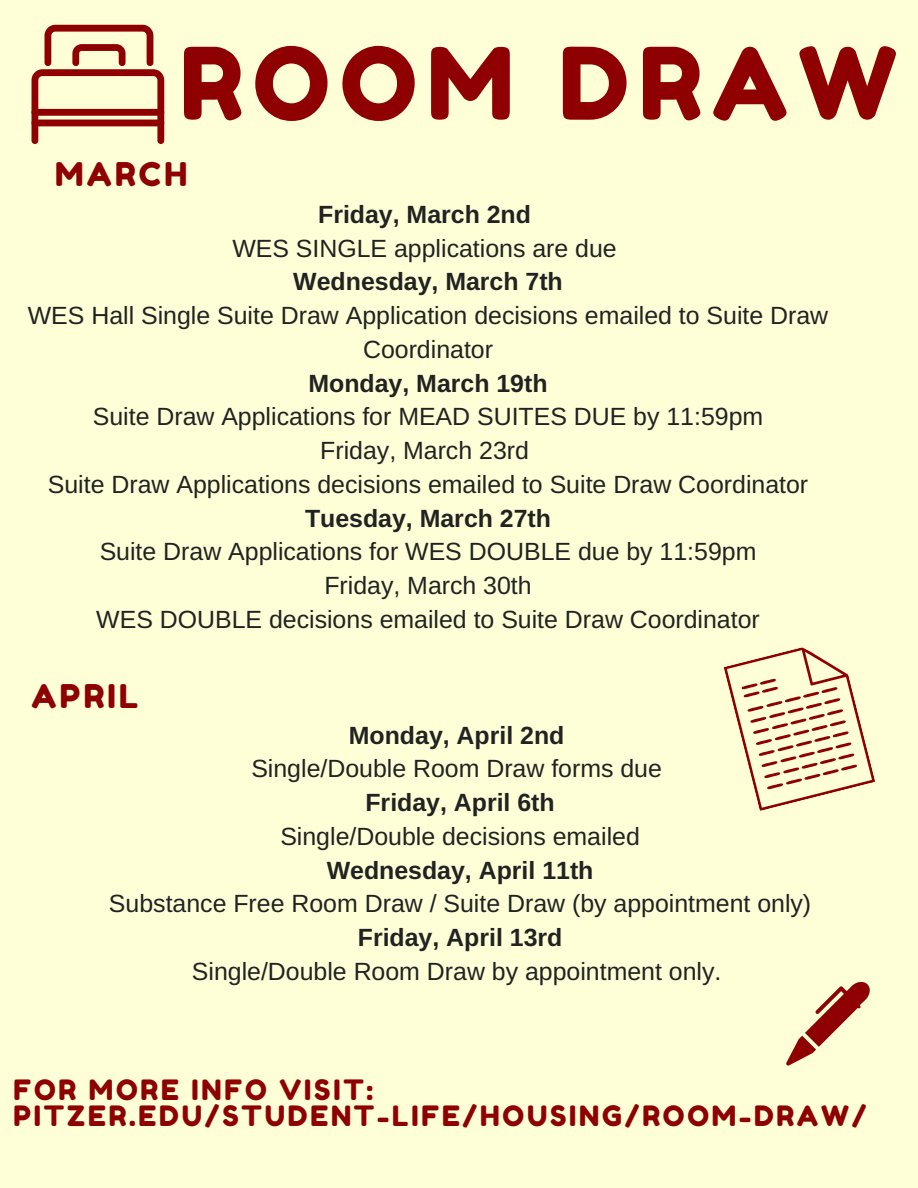
<style>
.page{position:relative;width:918px;height:1188px;background:#feffd7}
.page>*{position:absolute;margin:0;border:0;box-sizing:border-box;transform-origin:0 0}
.t1{font:99.6px "Fredoka One";letter-spacing:.1em;color:#8e0002}
.t2{font:32.7px "Fredoka One";letter-spacing:.1em;color:#8e0002}
.t3{font:28.05px/25.8px "Fredoka One";letter-spacing:.1em;color:#8e0002}
.t4{font:24.9px/33.8px "Arimo";color:#222;text-align:center}
.t5{font:700 24.9px "Arimo";color:#222}
</style>
<div class="page">
<svg style="left:32px;top:25px;width:132px;height:119px"></svg>
<svg style="left:786px;top:981px;width:84px;height:85px"></svg>
<svg style="left:724px;top:647px;width:151px;height:164px"></svg>
<h1 class="t1" style="left:180px;top:23px;width:719px">ROOM DRAW</h1>
<h2 class="t2" style="left:55px;top:154px;width:134px">MARCH</h2>
<p class="t5" style="left:318px;top:200px;width:214px">Friday, March 2nd</p>
<p class="t4" style="left:232px;top:231px;width:386px">WES SINGLE applications are due</p>
<p class="t5" style="left:293px;top:268px;width:271px">Wednesday, March 7th</p>
<p class="t4" style="left:28px;top:298px;width:802px">WES Hall Single Suite Draw Application decisions emailed to Suite Draw<br>Coordinator</p>
<p class="t5" style="left:309px;top:369px;width:241px">Monday, March 19th</p>
<p class="t4" style="left:48px;top:400px;width:762px">Suite Draw Applications for MEAD SUITES DUE by 11:59pm<br>Friday, March 23rd<br>Suite Draw Applications decisions emailed to Suite Draw Coordinator</p>
<p class="t5" style="left:305px;top:504px;width:248px">Tuesday, March 27th</p>
<p class="t4" style="left:96px;top:535px;width:665px">Suite Draw Applications for WES DOUBLE due by 11:59pm<br>Friday, March 30th<br>WES DOUBLE decisions emailed to Suite Draw Coordinator</p>
<h2 class="t2" style="left:32px;top:676px;width:108px">APRIL</h2>
<p class="t5" style="left:349px;top:721px;width:217px">Monday, April 2nd</p>
<p class="t4" style="left:251px;top:752px;width:412px">Single/Double Room Draw forms due</p>
<p class="t5" style="left:365px;top:789px;width:191px">Friday, April 6th</p>
<p class="t4" style="left:280px;top:819px;width:361px">Single/Double decisions emailed</p>
<p class="t5" style="left:327px;top:856px;width:268px">Wednesday, April 11th</p>
<p class="t4" style="left:109px;top:887px;width:704px">Substance Free Room Draw / Suite Draw (by appointment only)</p>
<p class="t5" style="left:358px;top:924px;width:206px">Friday, April 13rd</p>
<p class="t4" style="left:192px;top:954px;width:531px">Single/Double Room Draw by appointment only.</p>
<p class="t3" style="left:14px;top:1076px;width:855px">FOR MORE INFO VISIT:<br>PITZER.EDU/STUDENT-LIFE/HOUSING/ROOM-DRAW/</p>
</div>
